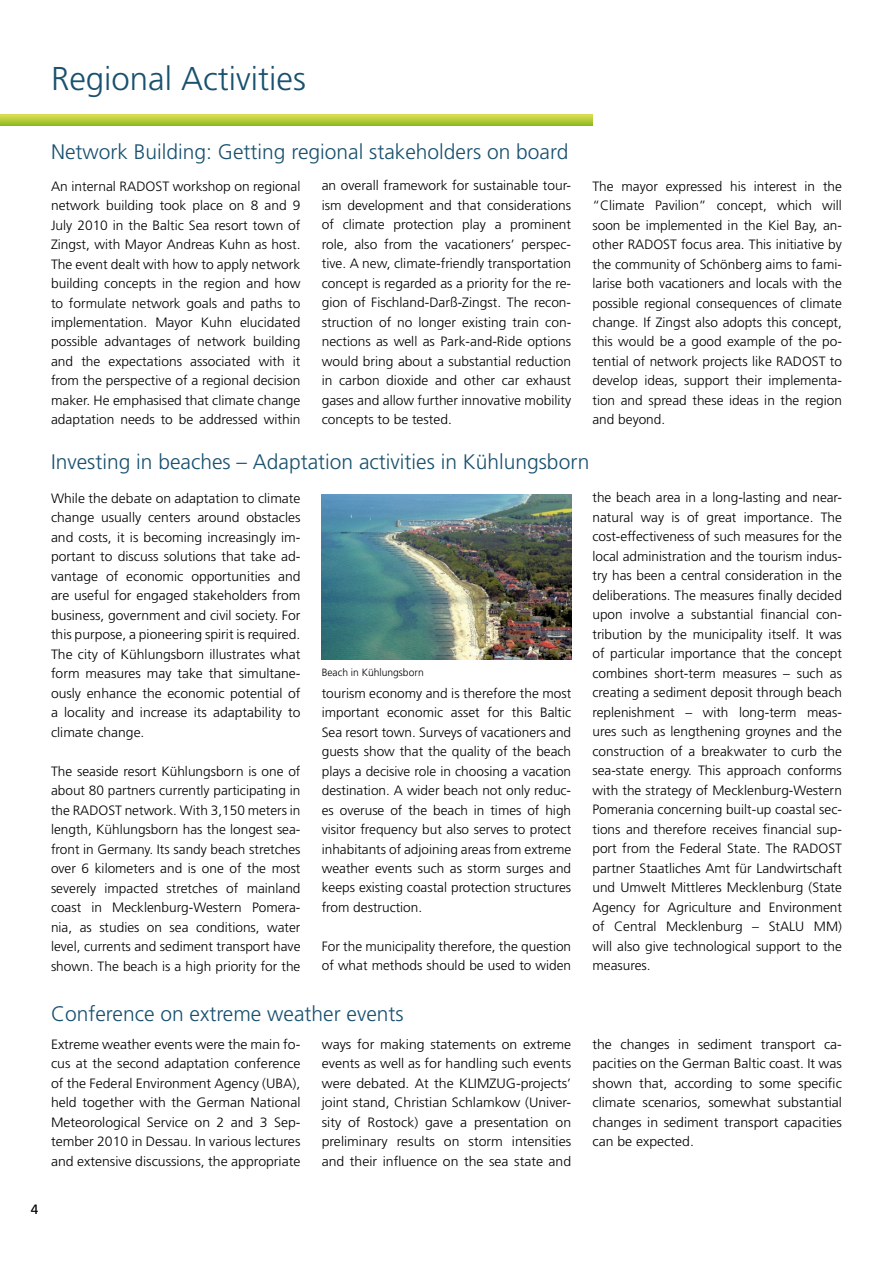
<style>
.page{position:relative;width:893px;height:1263px;background:#fff}
.page>*{position:absolute;margin:0;border:0;box-sizing:border-box;transform-origin:0 0}
.t1{font:300 33px "Frutiger";color:#19516f}
.t2{font:300 21px "Frutiger";color:#19516f}
.t3{font:300 13.5px/19.5px "Frutiger";color:#000;text-align:justify}
.t4{font:300 13.5px/19.5px "Frutiger";color:#000;text-align:justify;scale:1.04 1}
.t5{font:13.5px "Frutiger";color:#000}
.t6{font:300 10.5px "Frutiger";color:#000}
</style>
<div class="page">
<svg style="left:0;top:115px;width:592px;height:10px"></svg>
<img style="left:322px;top:495px;width:249px;height:165px">
<h1 class="t1" style="left:51px;top:60px;width:256px">Regional Activities</h1>
<h2 class="t2" style="left:51px;top:140px;width:519px">Network Building: Getting regional stakeholders on board</h2>
<p class="t3" style="left:51px;top:176px;width:251px">An internal RADOST workshop on regional network building took place on 8 and 9<br>July 2010 in the Baltic Sea resort town of Zingst, with Mayor Andreas Kuhn as host.<br>The event dealt with how to apply network building concepts in the region and how to formulate network goals and paths to implementation. Mayor Kuhn elucidated possible advantages of network building and the expectations associated with it from the perspective of a regional decision maker. He emphasised that climate change adaptation needs to be addressed within</p>
<p class="t3" style="left:322px;top:176px;width:251px">an overall framework for sustainable tour&shy;ism development and that considerations of climate protection play a prominent role, also from the vacationers’ perspec&shy;tive. A new, climate-friendly transportation concept is regarded as a priority for the re&shy;gion of Fischland-Darß-Zingst. The recon&shy;struction of no longer existing train con&shy;nections as well as Park-and-Ride options would bring about a substantial reduction in carbon dioxide and other car exhaust gases and allow further innovative mobility concepts to be tested.</p>
<p class="t3" style="left:592px;top:176px;width:251px">The mayor expressed his interest in the “Climate Pavilion” concept, which will soon be implemented in the Kiel Bay, an&shy;other RADOST focus area. This initiative by the community of Schönberg aims to fami&shy;larise both vacationers and locals with the possible regional consequences of climate change. If Zingst also adopts this concept, this would be a good example of the po&shy;tential of network projects like RADOST to develop ideas, support their implementa&shy;tion and spread these ideas in the region and beyond.</p>
<h2 class="t2" style="left:51px;top:450px;width:540px">Investing in beaches – Adaptation activities in Kühlungsborn</h2>
<p class="t3" style="left:51px;top:488px;width:251px">While the debate on adaptation to climate change usually centers around obstacles and costs, it is becoming increasingly im&shy;portant to discuss solutions that take ad&shy;vantage of economic opportunities and are useful for engaged stakeholders from business, government and civil society. For this purpose, a pioneering spirit is required.<br>The city of Kühlungsborn illustrates what form measures may take that simultane&shy;ously enhance the economic potential of a locality and increase its adaptability to climate change.</p>
<p class="t3" style="left:51px;top:761px;width:251px">The seaside resort Kühlungsborn is one of about 80 partners currently participating in the RADOST network. With 3,150 meters in length, Kühlungsborn has the longest sea&shy;front in Germany. Its sandy beach stretches over 6 kilometers and is one of the most severely impacted stretches of mainland coast in Mecklenburg-Western Pomera&shy;nia, as studies on sea conditions, water level, currents and sediment transport have shown. The beach is a high priority for the</p>
<p class="t6" style="left:322px;top:666px;width:103px">Beach in Kühlungsborn</p>
<p class="t3" style="left:322px;top:683px;width:251px">tourism economy and is therefore the most important economic asset for this Baltic Sea resort town. Surveys of vacationers and guests show that the quality of the beach plays a decisive role in choosing a vacation destination. A wider beach not only reduc&shy;es overuse of the beach in times of high visitor frequency but also serves to protect inhabitants of adjoining areas from extreme weather events such as storm surges and keeps existing coastal protection structures from destruction.</p>
<p class="t3" style="left:322px;top:936px;width:251px">For the municipality therefore, the question of what methods should be used to widen</p>
<h2 class="t2" style="left:51px;top:1002px;width:354px">Conference on extreme weather events</h2>
<p class="t3" style="left:592px;top:488px;width:251px">the beach area in a long-lasting and near&shy;natural way is of great importance. The cost-effectiveness of such measures for the local administration and the tourism indus&shy;try has been a central consideration in the deliberations. The measures finally decided upon involve a substantial financial con&shy;tribution by the municipality itself. It was of particular importance that the concept combines short-term measures – such as creating a sediment deposit through beach replenishment – with long-term meas&shy;ures such as lengthening groynes and the construction of a breakwater to curb the sea-state energy. This approach conforms with the strategy of Mecklenburg-Western Pomerania concerning built-up coastal sec&shy;tions and therefore receives financial sup&shy;port from the Federal State. The RADOST partner Staatliches Amt für Landwirtschaft und Umwelt Mittleres Mecklenburg (State Agency for Agriculture and Environment of Central Mecklenburg – StALU MM) will also give technological support to the measures.</p>
<p class="t4" style="left:51px;top:1034px;width:241px">Extreme weather events were the main fo&shy;cus at the second adaptation conference of the Federal Environment Agency (UBA), held together with the German National Meteorological Service on 2 and 3 Sep&shy;tember 2010 in Dessau. In various lectures and extensive discussions, the appropriate</p>
<p class="t4" style="left:322px;top:1034px;width:241px">ways for making statements on extreme events as well as for handling such events were debated. At the KLIMZUG-projects’ joint stand, Christian Schlamkow (Univer&shy;sity of Rostock) gave a presentation on preliminary results on storm intensities and their influence on the sea state and</p>
<p class="t4" style="left:592px;top:1034px;width:241px">the changes in sediment transport ca&shy;pacities on the German Baltic coast. It was shown that, according to some specific climate scenarios, somewhat substantial changes in sediment transport capacities can be expected.</p>
<p class="t5" style="left:31px;top:1201px;width:9px">4</p>
</div>
